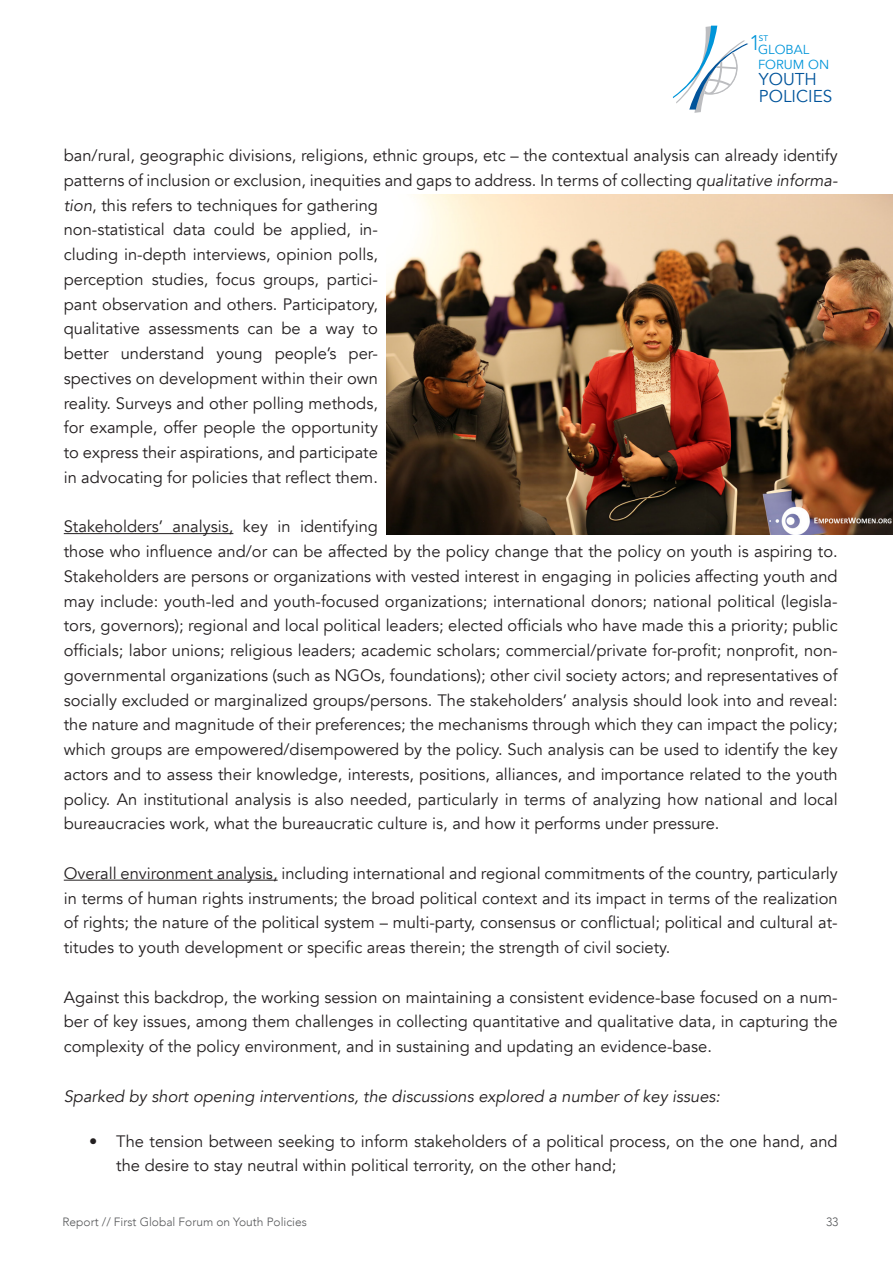
<style>
.page{position:relative;width:893px;height:1263px;background:#fff}
.page>*{position:absolute;margin:0;border:0;box-sizing:border-box;transform-origin:0 0}
.t1{font:300 21.15px "Avenir";color:#0095d9}
.t2{font:17.1px/17.1px "Avenir";color:#01549b}
.t3{font:16.5px/24.8px "Avenir";color:#231f20}
.t4{font:italic 16.5px "Avenir";color:#231f20}
.t5{font:13.05px/14.7px "Avenir";color:#0095d9}
.t6{font:300 12px "Avenir";color:#57585a}
.t7{font:8.1px "Avenir";color:#0095d9}
.s1{font-style:italic}
</style>
<div class="page">
<svg style="left:673px;top:26px;width:75px;height:87px"></svg>
<hr style="left:64px;top:533px;width:169px;height:1px;background:#231f20">
<hr style="left:64px;top:880px;width:214px;height:1px;background:#231f20">
<img style="left:386px;top:195px;width:507px;height:340px">
<p class="t1" style="left:749px;top:30px;width:13px">1</p>
<p class="t7" style="left:759px;top:31px;width:11px">ST</p>
<p class="t5" style="left:758px;top:42px;width:73px">GLOBAL<br>FORUM ON</p>
<p class="t2" style="left:759px;top:71px;width:75px">YOUTH<br>POLICIES</p>
<p class="t3" style="left:64px;top:143px;width:775px">ban/rural, geographic divisions, religions, ethnic groups, etc – the contextual analysis can already identify patterns of inclusion or exclusion, inequities and gaps to address. In terms of collecting <span class="s1">qualitative informa&shy;tion</span>, this refers to techniques for gathering<br>non-statistical data could be applied, in-<br>cluding in-depth interviews, opinion polls,<br>perception studies, focus groups, partici-<br>pant observation and others. Participatory,<br>qualitative assessments can be a way to<br>better understand young people’s per-<br>spectives on development within their own<br>reality. Surveys and other polling methods,<br>for example, offer people the opportunity<br>to express their aspirations, and participate<br>in advocating for policies that reflect them.</p>
<p class="t3" style="left:64px;top:515px;width:775px">Stakeholders’ analysis, key in identifying<br>those who influence and/or can be affected by the policy change that the policy on youth is aspiring to.<br>Stakeholders are persons or organizations with vested interest in engaging in policies affecting youth and may include: youth-led and youth-focused organizations; international donors; national political (legisla&shy;tors, governors); regional and local political leaders; elected officials who have made this a priority; public officials; labor unions; religious leaders; academic scholars; commercial/private for-profit; nonprofit, non&shy;governmental organizations (such as NGOs, foundations); other civil society actors; and representatives of socially excluded or marginalized groups/persons. The stakeholders’ analysis should look into and reveal: the nature and magnitude of their preferences; the mechanisms through which they can impact the policy; which groups are empowered/disempowered by the policy. Such analysis can be used to identify the key actors and to assess their knowledge, interests, positions, alliances, and importance related to the youth policy. An institutional analysis is also needed, particularly in terms of analyzing how national and local bureaucracies work, what the bureaucratic culture is, and how it performs under pressure.</p>
<p class="t3" style="left:64px;top:861px;width:775px;text-align:justify">Overall environment analysis, including international and regional commitments of the country, particularly in terms of human rights instruments; the broad political context and its impact in terms of the realization of rights; the nature of the political system – multi-party, consensus or conflictual; political and cultural at&shy;titudes to youth development or specific areas therein; the strength of civil society.</p>
<p class="t3" style="left:64px;top:985px;width:775px;text-align:justify">Against this backdrop, the working session on maintaining a consistent evidence-base focused on a num&shy;ber of key issues, among them challenges in collecting quantitative and qualitative data, in capturing the complexity of the policy environment, and in sustaining and updating an evidence-base.</p>
<p class="t4" style="left:64px;top:1086px;width:658px">Sparked by short opening interventions, the discussions explored a number of key issues:</p>
<p class="t3" style="left:116px;top:1129px;width:723px;line-height:24px;text-indent:-27px">• The tension between seeking to inform stakeholders of a political process, on the one hand, and the desire to stay neutral within political terrority, on the other hand;</p>
<p class="t6" style="left:63px;top:1215px;width:246px">Report // First Global Forum on Youth Policies</p>
<p class="t6" style="left:826px;top:1215px;width:14px">33</p>
</div>
